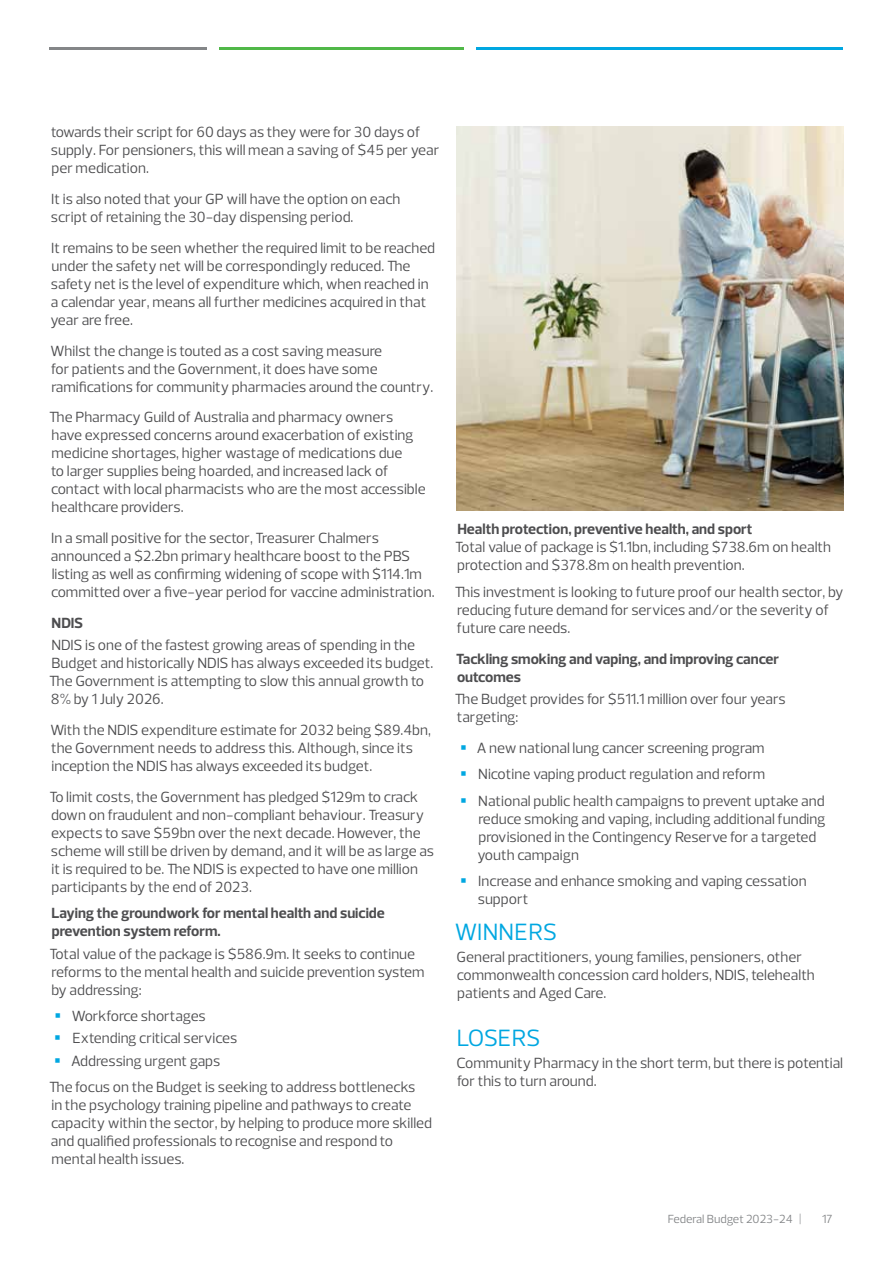
<style>
.page{position:relative;width:893px;height:1263px;background:#fff}
.page>*{position:absolute;margin:0;border:0;box-sizing:border-box;transform-origin:0 0}
.t1{font:24px "Prelo";letter-spacing:.015em;color:#00a7e1}
.t2{font:24px "Prelo";letter-spacing:-.005em;color:#00a7e1}
.t3{font:15px/18px "Prelo";color:#4d4d4f}
.t4{font:700 15px/18px "Prelo";color:#4d4d4f}
.t5{font:12px "Prelo";color:#848688}
</style>
<div class="page">
<img style="left:456px;top:126px;width:387px;height:384px">
<hr style="left:476px;top:48px;width:367px;height:2px;background:#00a7e1">
<hr style="left:219px;top:48px;width:244px;height:2px;background:#50b848">
<hr style="left:49px;top:48px;width:157px;height:2px;background:#848688">
<p class="t3" style="left:51px;top:123px;width:390px">towards their script for 60 days as they were for 30 days of supply. For pensioners, this will mean a saving of $45 per year per medication.</p>
<p class="t3" style="left:51px;top:190px;width:351px">It is also noted that your GP will have the option on each script of retaining the 30-day dispensing period.</p>
<p class="t3" style="left:50px;top:239px;width:386px">It remains to be seen whether the required limit to be reached under the safety net will be correspondingly reduced. The safety net is the level of expenditure which, when reached in a calendar year, means all further medicines acquired in that year are free.</p>
<p class="t3" style="left:51px;top:342px;width:384px">Whilst the change is touted as a cost saving measure<br>for patients and the Government, it does have some ramifications for community pharmacies around the country.</p>
<p class="t3" style="left:49px;top:408px;width:378px">The Pharmacy Guild of Australia and pharmacy owners have expressed concerns around exacerbation of existing medicine shortages, higher wastage of medications due<br>to larger supplies being hoarded, and increased lack of contact with local pharmacists who are the most accessible healthcare providers.</p>
<p class="t3" style="left:51px;top:529px;width:385px">In a small positive for the sector, Treasurer Chalmers announced a $2.2bn primary healthcare boost to the PBS listing as well as confirming widening of scope with $114.1m committed over a five-year period for vaccine administration.</p>
<p class="t4" style="left:52px;top:614px;width:33px">NDIS</p>
<p class="t3" style="left:49px;top:636px;width:386px">NDIS is one of the fastest growing areas of spending in the Budget and historically NDIS has always exceeded its budget.<br>The Government is attempting to slow this annual growth to 8% by 1 July 2026.</p>
<p class="t3" style="left:51px;top:721px;width:382px">With the NDIS expenditure estimate for 2032 being $89.4bn, the Government needs to address this. Although, since its inception the NDIS has always exceeded its budget.</p>
<p class="t3" style="left:49px;top:788px;width:386px">To limit costs, the Government has pledged $129m to crack down on fraudulent and non-compliant behaviour. Treasury expects to save $59bn over the next decade. However, the scheme will still be driven by demand, and it will be as large as it is required to be. The NDIS is expected to have one million participants by the end of 2023.</p>
<p class="t4" style="left:52px;top:904px;width:335px">Laying the groundwork for mental health and suicide prevention system reform.</p>
<p class="t3" style="left:49px;top:944px;width:377px">Total value of the package is $586.9m. It seeks to continue reforms to the mental health and suicide prevention system by addressing:</p>
<p class="t3" style="left:71px;top:1005px;width:168px;line-height:22.2px">Workforce shortages<br>Extending critical services<br>Addressing urgent gaps</p>
<p class="t3" style="left:49px;top:1078px;width:384px">The focus on the Budget is seeking to address bottlenecks<br>in the psychology training pipeline and pathways to create capacity within the sector, by helping to produce more skilled and qualified professionals to recognise and respond to mental health issues.</p>
<p class="t4" style="left:457px;top:520px;width:297px">Health protection, preventive health, and sport</p>
<p class="t3" style="left:455px;top:538px;width:377px">Total value of package is $1.1bn, including $738.6m on health protection and $378.8m on health prevention.</p>
<p class="t3" style="left:455px;top:583px;width:390px">This investment is looking to future proof our health sector, by reducing future demand for services and/or the severity of future care needs.</p>
<p class="t4" style="left:456px;top:649px;width:324px">Tackling smoking and vaping, and improving cancer outcomes</p>
<p class="t3" style="left:455px;top:690px;width:332px">The Budget provides for $511.1 million over four years targeting:</p>
<p class="t3" style="left:477px;top:734px;width:349px;line-height:26.5px">A new national lung cancer screening program<br>Nicotine vaping product regulation and reform<br>National public health campaigns to prevent uptake and</p>
<p class="t3" style="left:477px;top:809px;width:349px">reduce smoking and vaping, including additional funding provisioned in the Contingency Reserve for a targeted youth campaign</p>
<p class="t3" style="left:478px;top:872px;width:330px">Increase and enhance smoking and vaping cessation support</p>
<h1 class="t1" style="left:455px;top:917px;width:104px">WINNERS</h1>
<p class="t3" style="left:457px;top:948px;width:360px">General practitioners, young families, pensioners, other commonwealth concession card holders, NDIS, telehealth patients and Aged Care.</p>
<h1 class="t2" style="left:457px;top:1023px;width:85px">LOSERS</h1>
<p class="t3" style="left:457px;top:1054px;width:388px">Community Pharmacy in the short term, but there is potential for this to turn around.</p>
<p class="t5" style="left:668px;top:1211px;width:135px">Federal Budget 2023-24 |</p>
<p class="t5" style="left:822px;top:1211px;width:12px">17</p>
</div>
